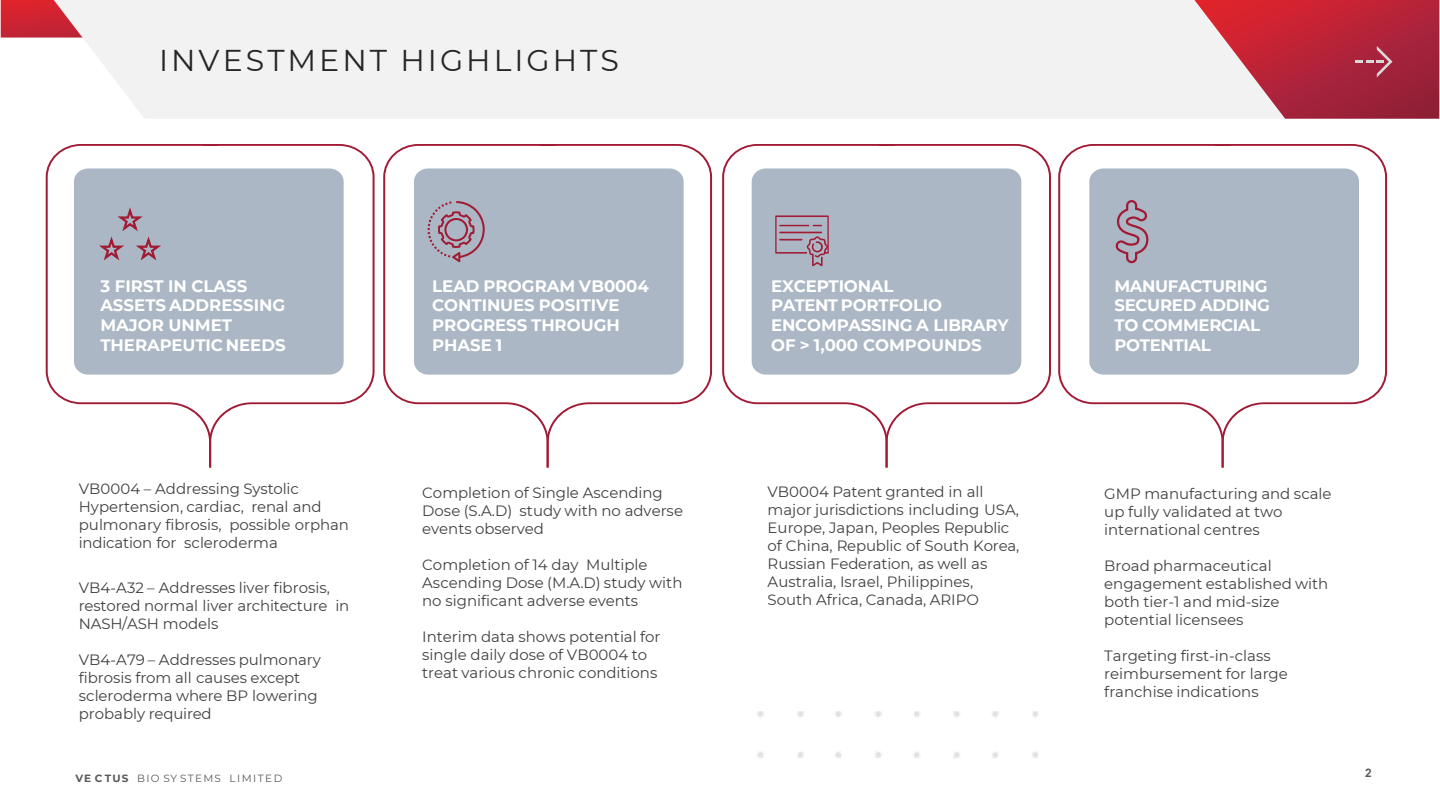
<style>
.page{position:relative;width:1440px;height:810px;background:#fff}
.page>*{position:absolute;margin:0;border:0;box-sizing:border-box;transform-origin:0 0}
.t1{font:30px "Montserrat";letter-spacing:.1em;color:#262626}
.t2{font:700 18px "Browallia New";color:#595959}
.t3{font:700 16.5px/19.8px "Montserrat";letter-spacing:-.005em;color:#fff}
.t4{font:15px/18px "Montserrat";color:#404040}
.t5{font:10.5px "Montserrat";letter-spacing:.13em;color:#595959}
.s1{font-weight:700}
</style>
<div class="page">
<svg style="left:1px;top:0;width:53px;height:38px;background:#cf2533"></svg>
<div style="left:54px;top:0;width:1140px;height:118px;background:#f2f2f2"></div>
<svg style="left:1194px;top:0;width:245px;height:119px"></svg>
<img style="left:756px;top:711px;width:282px;height:48px">
<svg style="left:218px;top:144px;width:157px;height:277px;fill:#abb7c4"></svg>
<svg style="left:46px;top:144px;width:172px;height:324px;fill:#abb7c4"></svg>
<svg style="left:556px;top:144px;width:156px;height:277px;fill:#abb7c4"></svg>
<svg style="left:383px;top:144px;width:173px;height:324px;fill:#abb7c4"></svg>
<svg style="left:895px;top:144px;width:156px;height:277px;fill:#abb7c4"></svg>
<svg style="left:722px;top:144px;width:173px;height:324px;fill:#abb7c4"></svg>
<svg style="left:1231px;top:144px;width:156px;height:277px;fill:#abb7c4"></svg>
<svg style="left:1058px;top:144px;width:173px;height:324px;fill:#abb7c4"></svg>
<p class="t1" style="left:159px;top:40px;width:461px">INVESTMENT HIGHLIGHTS</p>
<p class="t3" style="left:100px;top:275px;width:187px">3 FIRST IN CLASS<br>ASSETS ADDRESSING<br>MAJOR UNMET<br>THERAPEUTIC NEEDS</p>
<p class="t4" style="left:79px;top:479px;width:272px">VB0004 – Addressing Systolic<br>Hypertension, cardiac, renal and pulmonary fibrosis, possible orphan indication for scleroderma</p>
<p class="t4" style="left:79px;top:579px;width:272px">VB4-A32 – Addresses liver fibrosis, restored normal liver architecture in<br>NASH/ASH models</p>
<p class="t4" style="left:79px;top:651px;width:244px">VB4-A79 – Addresses pulmonary fibrosis from all causes except scleroderma where BP lowering probably required</p>
<p class="t5" style="left:75px;top:771px;width:208px"><span class="s1">VE CTUS</span> BIO SY STEMS LIMITED</p>
<p class="t3" style="left:432px;top:275px;width:218px">LEAD PROGRAM VB0004<br>CONTINUES POSITIVE<br>PROGRESS THROUGH<br>PHASE 1</p>
<p class="t4" style="left:422px;top:483px;width:262px">Completion of Single Ascending<br>Dose (S.A.D) study with no adverse events observed</p>
<p class="t4" style="left:422px;top:555px;width:262px">Completion of 14 day Multiple<br>Ascending Dose (M.A.D) study with no significant adverse events</p>
<p class="t4" style="left:422px;top:627px;width:240px">Interim data shows potential for single daily dose of VB0004 to treat various chronic conditions</p>
<p class="t3" style="left:771px;top:275px;width:239px">EXCEPTIONAL<br>PATENT PORTFOLIO<br>ENCOMPASSING A LIBRARY<br>OF &gt; 1,000 COMPOUNDS</p>
<p class="t4" style="left:768px;top:482px;width:253px">VB0004 Patent granted in all major jurisdictions including USA,<br>Europe, Japan, Peoples Republic of China, Republic of South Korea,<br>Russian Federation, as well as<br>Australia, Israel, Philippines,<br>South Africa, Canada, ARIPO</p>
<p class="t3" style="left:1114px;top:275px;width:157px">MANUFACTURING<br>SECURED ADDING<br>TO COMMERCIAL<br>POTENTIAL</p>
<p class="t4" style="left:1104px;top:484px;width:229px">GMP manufacturing and scale up fully validated at two international centres</p>
<p class="t4" style="left:1104px;top:556px;width:226px">Broad pharmaceutical engagement established with both tier-1 and mid-size potential licensees</p>
<p class="t4" style="left:1104px;top:646px;width:185px">Targeting first-in-class reimbursement for large franchise indications</p>
<p class="t2" style="left:1365px;top:761px;width:8px">2</p>
</div>
